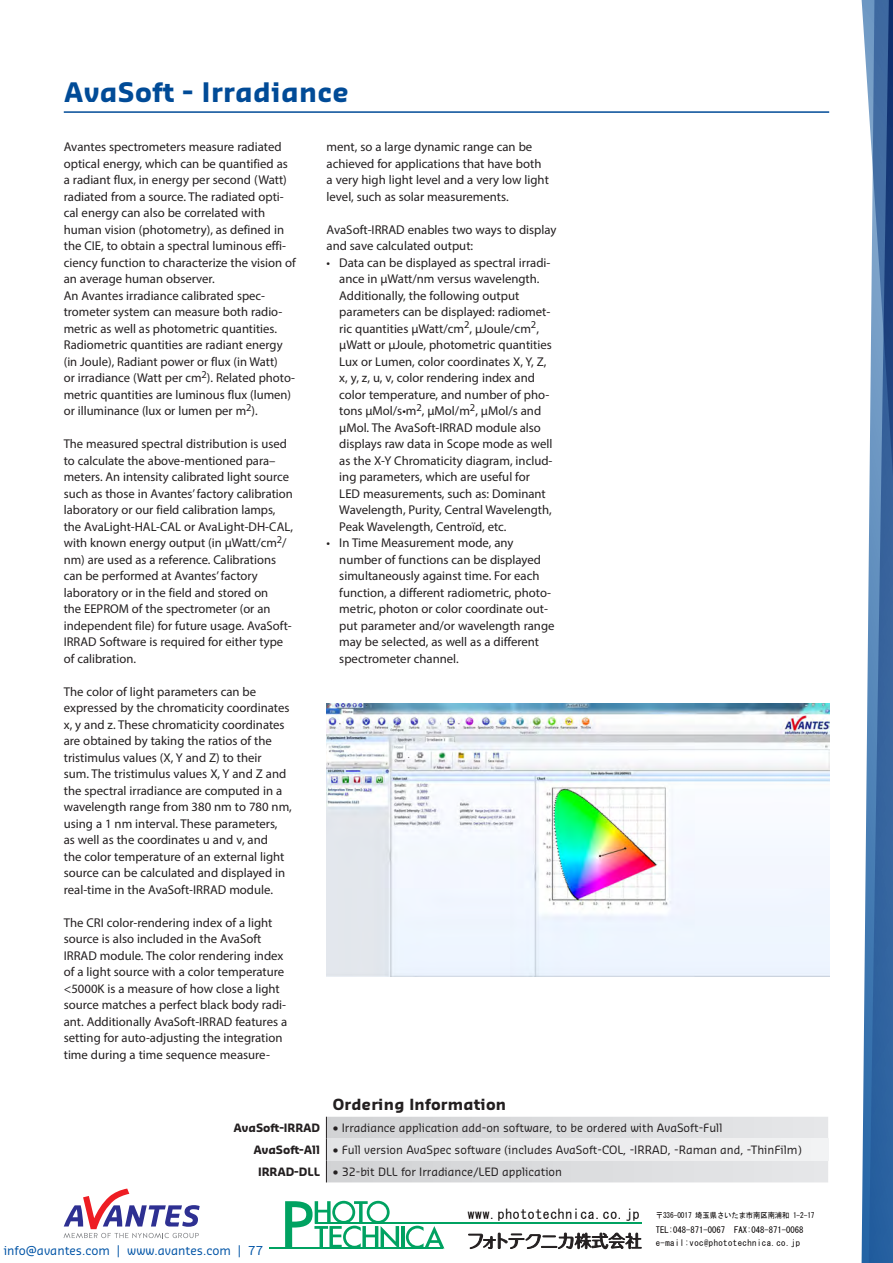
<style>
.page{position:relative;width:893px;height:1263px;background:#fff}
.page>*{position:absolute;margin:0;border:0;box-sizing:border-box;transform-origin:0 0}
.Product_kop_SOFTWARE{font:700 26.25px "Sansa Std";letter-spacing:.02em;color:#014b97}
.Tabel_bovenkop{font:700 15px "Sansa Std";letter-spacing:.02em;color:#231f20}
.Plat{font:12.75px/16.5px "Myriad Pro";color:#231f20}
.t1{font:12px "Sansa";color:#0154a6}
.Tabel_brood{font:11.25px "Sansa";color:#231f20}
.Tabel_linker_kolom{font:700 11.25px "Sansa Std";color:#231f20}
.t2{font:8.7px/13.4px "MS Gothic";letter-spacing:.055em;color:#050100}
.t3{font:7.8px "MS Gothic";letter-spacing:-.01em;color:#050100;scale:.95 1}
.s1{font-size:13.5px}
</style>
<div class="page">
<svg style="left:64px;top:1188px;width:136px;height:50px"></svg>
<svg style="left:861px;top:0;width:32px;height:1263px"></svg>
<hr style="left:64px;top:111px;width:765px;height:2px;background:#014b97">
<svg style="left:326px;top:1117px;width:502px;height:65px;background:#e0e0e2"></svg>
<img style="left:326px;top:704px;width:503px;height:272px">
<hr style="left:401px;top:1226px;width:3px;height:22px;background:#00a261">
<svg style="left:406px;top:1226px;width:38px;height:22px"></svg>
<hr style="left:269px;top:1247px;width:174px;height:1px;background:#00a261">
<hr style="left:315px;top:1222px;width:326px;height:2px;background:#00a261">
<svg style="left:285px;top:1201px;width:114px;height:46px"></svg>
<svg style="left:468px;top:1232px;width:174px;height:17px"></svg>
<p class="Product_kop_SOFTWARE" style="left:64px;top:74px;width:287px">AvaSoft - Irradiance</p>
<p class="Plat" style="left:64px;top:138px;width:234px">Avantes spectrometers measure radiated optical energy, which can be quantified as a radiant flux, in energy per second (Watt) radiated from a source. The radiated opti&shy;cal energy can also be correlated with human vision (photometry), as defined in the CIE, to obtain a spectral luminous effi&shy;ciency function to characterize the vision of an average human observer.</p>
<p class="Plat" style="left:64px;top:287px;width:233px">An Avantes irradiance calibrated spec&shy;trometer system can measure both radio&shy;metric as well as photometric quantities.<br>Radiometric quantities are radiant energy (in Joule), Radiant power or flux (in Watt)<br>or irradiance (Watt per cm<sup>2</sup>). Related photo&shy;metric quantities are luminous flux (lumen) or illuminance (lux or lumen per m<sup>2</sup>).</p>
<p class="Plat" style="left:64px;top:435px;width:231px">The measured spectral distribution is used to calculate the above-mentioned para– meters. An intensity calibrated light source such as those in Avantes’ factory calibration laboratory or our field calibration lamps, the AvaLight-HAL-CAL or AvaLight-DH-CAL, with known energy output (in µWatt/cm<sup>2</sup>/ nm) are used as a reference. Calibrations can be performed at Avantes’ factory laboratory or in the field and stored on<br>the EEPROM of the spectrometer (or an independent file) for future usage. AvaSoft-IRRAD Software is required for either type of calibration.</p>
<p class="Plat" style="left:64px;top:683px;width:230px">The color of light parameters can be expressed by the chromaticity coordinates x, y and z. These chromaticity coordinates are obtained by taking the ratios of the tristimulus values (X, Y and Z) to their<br>sum. The tristimulus values X, Y and Z and the spectral irradiance are computed in a wavelength range from 380 nm to 780 nm, using a 1 nm interval. These parameters, as well as the coordinates u and v, and<br>the color temperature of an external light source can be calculated and displayed in real-time in the AvaSoft-IRRAD module.</p>
<p class="Plat" style="left:64px;top:914px;width:225px">The CRI color-rendering index of a light source is also included in the AvaSoft IRRAD module. The color rendering index of a light source with a color temperature &lt;5000K is a measure of how close a light source matches a perfect black body radi&shy;ant. Additionally AvaSoft-IRRAD features a setting for auto-adjusting the integration time during a time sequence measure-</p>
<p class="Plat" style="left:327px;top:138px;width:224px">ment, so a large dynamic range can be achieved for applications that have both a very high light level and a very low light level, such as solar measurements.</p>
<p class="Plat" style="left:327px;top:221px;width:231px">AvaSoft-IRRAD enables two ways to display and save calculated output:</p>
<p class="Plat" style="left:339px;top:254px;width:215px;text-indent:-13px">• Data can be displayed as spectral irradi&shy;ance in µWatt/nm versus wavelength.<br>Additionally, the following output parameters can be displayed: radiomet&shy;ric quantities µWatt/cm<sup>2</sup>, µJoule/cm<sup>2</sup>, µWatt or µJoule, photometric quantities Lux or Lumen, color coordinates X, Y, Z, x, y, z, u, v, color rendering index and color temperature, and number of pho&shy;tons µMol/s•m<sup>2</sup>, µMol/m<sup>2</sup>, µMol/s and µMol. The AvaSoft-IRRAD module also displays raw data in Scope mode as well as the X-Y Chromaticity diagram, includ&shy;ing parameters, which are useful for LED measurements, such as: Dominant Wavelength, Purity, Central Wavelength, Peak Wavelength, Centroïd, etc.</p>
<p class="Plat" style="left:339px;top:534px;width:217px;text-indent:-13px">• In Time Measurement mode, any number of functions can be displayed simultaneously against time. For each function, a different radiometric, photo&shy;metric, photon or color coordinate out&shy;put parameter and/or wavelength range may be selected, as well as a different spectrometer channel.</p>
<p class="Tabel_bovenkop" style="left:333px;top:1095px;width:175px">Ordering Information</p>
<p class="Tabel_linker_kolom" style="left:234px;top:1121px;width:88px">AvaSoft-IRRAD</p>
<p class="Tabel_brood" style="left:333px;top:1120px;width:391px">• Irradiance application add-on software, to be ordered with AvaSoft-Full</p>
<p class="Tabel_linker_kolom" style="left:253px;top:1142px;width:68px">AvaSoft-All</p>
<p class="Tabel_brood" style="left:333px;top:1142px;width:470px">• Full version AvaSpec software (includes AvaSoft-COL, -IRRAD, -Raman and, -ThinFilm)</p>
<p class="Tabel_linker_kolom" style="left:258px;top:1164px;width:63px">IRRAD-DLL</p>
<p class="Tabel_brood" style="left:333px;top:1164px;width:231px">• 32-bit DLL for Irradiance/LED application</p>
<p class="t3" style="left:468px;top:1211px;width:374px"><span class="s1">www.phototechnica.co.jp</span> 〒336-0017 埼玉県さいたま市南区南浦和 1-2-17　</p>
<p class="t2" style="left:656px;top:1223px;width:149px">TEL:048-871-0067 FAX:048-871-0068 e-mail:voc@phototechnica.co.jp</p>
<p class="t1" style="left:4px;top:1243px;width:261px">info@avantes.com | www.avantes.com | 77</p>
</div>
